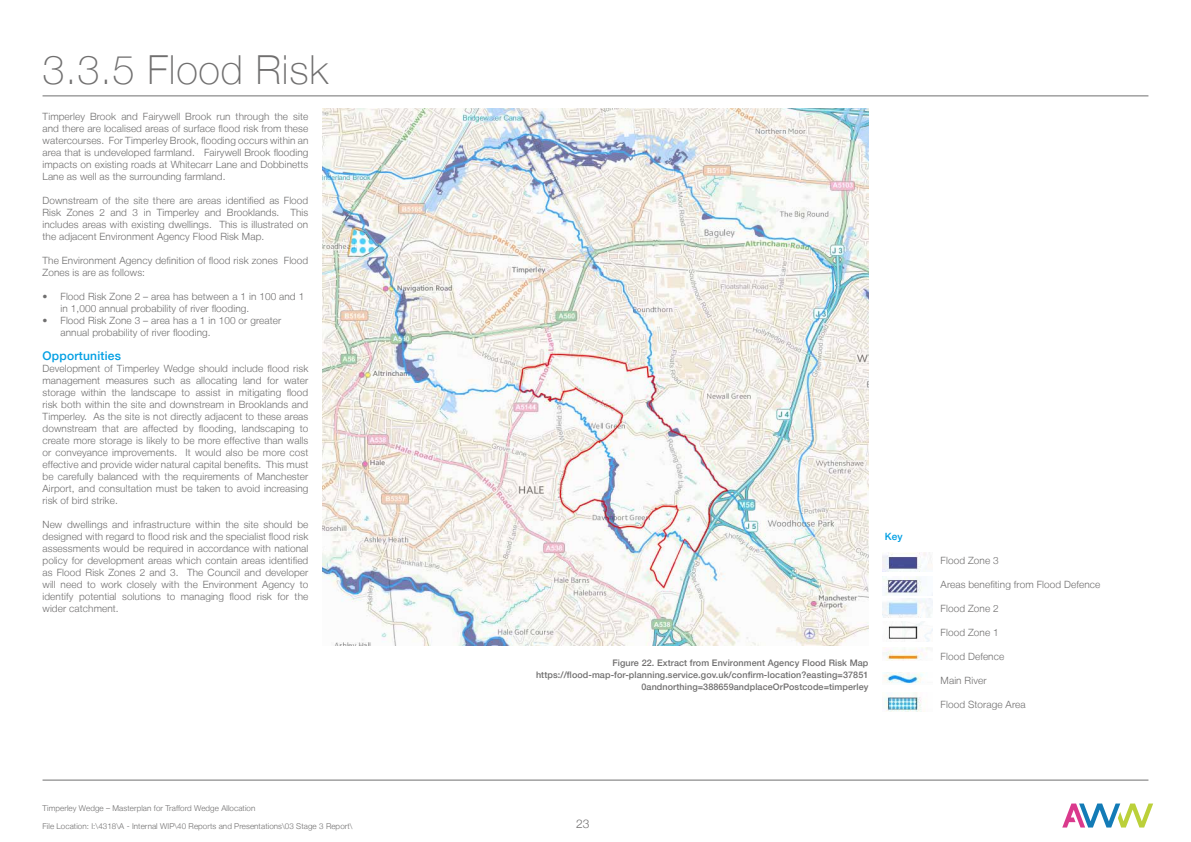
<style>
.page{position:relative;width:1191px;height:842px;background:#fff}
.page>*{position:absolute;margin:0;border:0;box-sizing:border-box;transform-origin:0 0}
.t1{font:100 40px "Helvetica Neue LT";letter-spacing:.02em;color:#706f6f}
.t2{font:500 12px "Helvetica Neue LT";letter-spacing:.02em;color:#009fe3}
.t3{font:300 12px "Helvetica Neue LT";color:#706f6f}
.t4{font:300 10px/12px "Helvetica Neue LT";letter-spacing:.01em;color:#706f6f;text-align:justify}
.t5{font:500 10px "Helvetica Neue LT";color:#009fe3}
.t6{font:500 9px/12px "Helvetica Neue LT";letter-spacing:.01em;color:#706f6f;text-align:right}
.t7{font:300 8px "Helvetica Neue LT";letter-spacing:.01em;color:#706f6f}
</style>
<div class="page">
<hr style="left:43px;top:780px;width:1105px;height:1px;background:#706f6f">
<hr style="left:43px;top:96px;width:1105px;height:1px;background:#706f6f">
<svg style="left:1062px;top:803px;width:91px;height:24px"></svg>
<img style="left:322px;top:108px;width:546px;height:538px">
<img style="left:882px;top:552px;width:50px;height:19px">
<img style="left:882px;top:576px;width:51px;height:19px">
<img style="left:882px;top:599px;width:51px;height:19px">
<img style="left:888px;top:622px;width:45px;height:19px">
<img style="left:883px;top:648px;width:45px;height:12px">
<img style="left:882px;top:672px;width:42px;height:12px">
<img style="left:884px;top:692px;width:41px;height:20px">
<h1 class="t1" style="left:43px;top:47px;width:287px">3.3.5 Flood Risk</h1>
<p class="t4" style="left:43px;top:110px;width:267px">Timperley Brook and Fairywell Brook run through the site and there are localised areas of surface flood risk from these watercourses. For Timperley Brook, flooding occurs within an area that is undeveloped farmland. Fairywell Brook flooding impacts on existing roads at Whitecarr Lane and Dobbinetts Lane as well as the surrounding farmland.</p>
<p class="t4" style="left:43px;top:194px;width:267px">Downstream of the site there are areas identified as Flood Risk Zones 2 and 3 in Timperley and Brooklands. This includes areas with existing dwellings. This is illustrated on the adjacent Environment Agency Flood Risk Map.</p>
<p class="t4" style="left:43px;top:254px;width:267px">The Environment Agency definition of flood risk zones Flood<br>Zones is are as follows:</p>
<p class="t4" style="left:61px;top:290px;width:245px;text-indent:-18px">• Flood Risk Zone 2 – area has between a 1 in 100 and 1 in 1,000 annual probability of river flooding.</p>
<p class="t4" style="left:61px;top:314px;width:222px;text-indent:-18px">• Flood Risk Zone 3 – area has a 1 in 100 or greater annual probability of river flooding.</p>
<p class="t2" style="left:43px;top:349px;width:80px">Opportunities</p>
<p class="t4" style="left:43px;top:362px;width:267px">Development of Timperley Wedge should include flood risk management measures such as allocating land for water storage within the landscape to assist in mitigating flood risk both within the site and downstream in Brooklands and Timperley. As the site is not directly adjacent to these areas downstream that are affected by flooding, landscaping to create more storage is likely to be more effective than walls or conveyance improvements. It would also be more cost effective and provide wider natural capital benefits. This must be carefully balanced with the requirements of Manchester Airport, and consultation must be taken to avoid increasing risk of bird strike.</p>
<p class="t4" style="left:43px;top:518px;width:267px">New dwellings and infrastructure within the site should be designed with regard to flood risk and the specialist flood risk assessments would be required in accordance with national policy for development areas which contain areas identified as Flood Risk Zones 2 and 3. The Council and developer will need to work closely with the Environment Agency to identify potential solutions to managing flood risk for the wider catchment.</p>
<p class="t5" style="left:884px;top:530px;width:19px">Key</p>
<p class="t6" style="left:536px;top:657px;width:334px">Figure 22. Extract from Environment Agency Flood Risk Map https://flood-map-for-planning.service.gov.uk/confirm-location?easting=37851<br>0andnorthing=388659andplaceOrPostcode=timperley</p>
<p class="t4" style="left:940px;top:554px;width:60px">Flood Zone 3</p>
<p class="t4" style="left:940px;top:578px;width:161px">Areas benefiting from Flood Defence</p>
<p class="t4" style="left:940px;top:602px;width:60px">Flood Zone 2</p>
<p class="t4" style="left:940px;top:626px;width:60px">Flood Zone 1</p>
<p class="t4" style="left:940px;top:650px;width:65px">Flood Defence</p>
<p class="t4" style="left:940px;top:674px;width:47px">Main River</p>
<p class="t4" style="left:940px;top:698px;width:86px">Flood Storage Area</p>
<p class="t7" style="left:43px;top:803px;width:214px">Timperley Wedge – Masterplan for Trafford Wedge Allocation</p>
<p class="t7" style="left:43px;top:821px;width:311px">File Location: I:\4318\A - Internal WIP\40 Reports and Presentations\03 Stage 3 Report\</p>
<p class="t3" style="left:576px;top:816px;width:15px">23</p>
</div>
